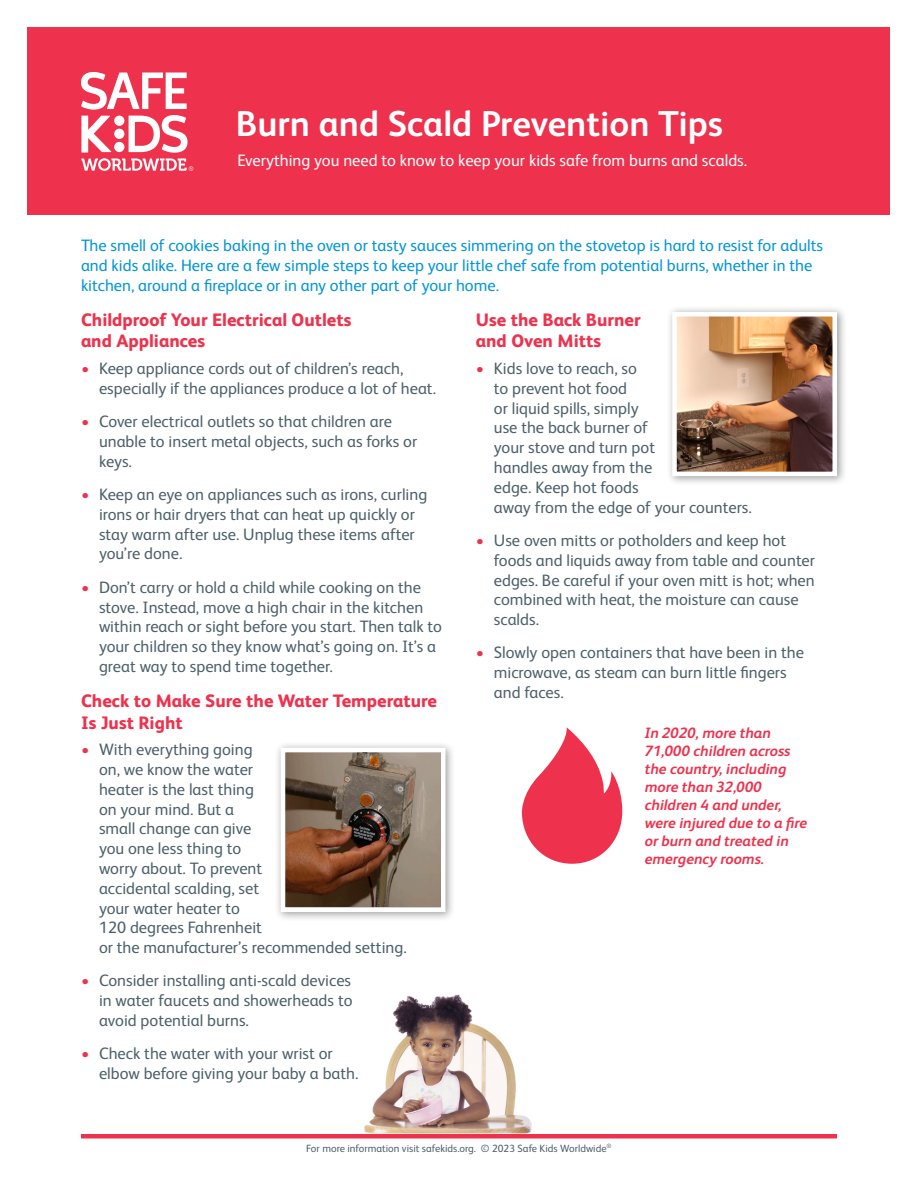
<style>
.page{position:relative;width:918px;height:1188px;background:#fff}
.page>*{position:absolute;margin:0;border:0;box-sizing:border-box;transform-origin:0 0}
.t1{font:700 36px "FS Albert Pro";color:#fff}
.SUBHEAD{font:800 18px/21.6px "FS Albert Pro";color:#ee324d}
.t2{font:16.5px/19.8px "FS Albert Pro";color:#4c606a}
.COLOR_BULLETS__GRAY{font:16.5px/19.8px "FS Albert Pro";color:#0095d9}
.BODY{font:16.5px "FS Albert Pro";color:#fff}
.SUBHEAD-2{font:italic 700 15px/18px "FS Albert Pro";color:#ee324d}
.t3{font:10.5px "FS Albert Pro";color:#4c606a}
.s1{color:#ee324d}
</style>
<div class="page">
<hr style="left:81px;top:1134px;width:756px;height:4px;background:#ee324d">
<div style="left:28px;top:28px;width:862px;height:187px;background:#ee324d"></div>
<div style="left:274px;top:741px;width:181px;height:181px;background:#231f20;opacity:.45"></div>
<img style="left:286px;top:753px;width:155px;height:154px">
<div style="left:281px;top:748px;width:165px;height:164px;border:4px solid #fff"></div>
<div style="left:666px;top:306px;width:181px;height:180px;background:#231f20;opacity:.45"></div>
<img style="left:677px;top:317px;width:155px;height:154px">
<div style="left:672px;top:312px;width:165px;height:164px;border:4px solid #fff"></div>
<img style="left:364px;top:994px;width:168px;height:139px">
<svg style="left:521px;top:727px;width:101px;height:137px"></svg>
<svg style="left:81px;top:72px;width:112px;height:99px"></svg>
<p class="t1" style="left:236px;top:98px;width:488px">Burn and Scald Prevention Tips</p>
<p class="BODY" style="left:237px;top:149px;width:511px">Everything you need to know to keep your kids safe from burns and scalds.</p>
<p class="COLOR_BULLETS__GRAY" style="left:81px;top:234px;width:744px">The smell of cookies baking in the oven or tasty sauces simmering on the stovetop is hard to resist for adults and kids alike. Here are a few simple steps to keep your little chef safe from potential burns, whether in the kitchen, around a fireplace or in any other part of your home.</p>
<p class="SUBHEAD" style="left:81px;top:308px;width:272px">Childproof Your Electrical Outlets and Appliances</p>
<p class="t2" style="left:99px;top:357px;width:339px;text-indent:-18px"><span class="s1">•</span> Keep appliance cords out of children’s reach, especially if the appliances produce a lot of heat.</p>
<p class="t2" style="left:99px;top:410px;width:320px;text-indent:-18px"><span class="s1">•</span> Cover electrical outlets so that children are unable to insert metal objects, such as forks or keys.</p>
<p class="t2" style="left:99px;top:483px;width:330px;text-indent:-18px"><span class="s1">•</span> Keep an eye on appliances such as irons, curling irons or hair dryers that can heat up quickly or stay warm after use. Unplug these items after you’re done.</p>
<p class="t2" style="left:99px;top:576px;width:345px;text-indent:-18px"><span class="s1">•</span> Don’t carry or hold a child while cooking on the stove. Instead, move a high chair in the kitchen within reach or sight before you start. Then talk to your children so they know what’s going on. It’s a great way to spend time together.</p>
<p class="SUBHEAD" style="left:81px;top:689px;width:358px">Check to Make Sure the Water Temperature<br>Is Just Right</p>
<p class="t2" style="left:99px;top:738px;width:309px;text-indent:-18px"><span class="s1">•</span> With everything going<br>on, we know the water<br>heater is the last thing<br>on your mind. But a<br>small change can give<br>you one less thing to<br>worry about. To prevent<br>accidental scalding, set<br>your water heater to<br>120 degrees Fahrenheit<br>or the manufacturer’s recommended setting.</p>
<p class="t2" style="left:99px;top:970px;width:255px;text-align:justify;text-indent:-18px"><span class="s1">•</span> Consider installing anti-scald devices in water faucets and showerheads to avoid potential burns.</p>
<p class="t2" style="left:99px;top:1043px;width:261px;text-indent:-18px"><span class="s1">•</span> Check the water with your wrist or elbow before giving your baby a bath.</p>
<p class="SUBHEAD" style="left:476px;top:308px;width:166px">Use the Back Burner and Oven Mitts</p>
<p class="t2" style="left:494px;top:357px;width:259px;text-indent:-18px"><span class="s1">•</span> Kids love to reach, so<br>to prevent hot food<br>or liquid spills, simply<br>use the back burner of<br>your stove and turn pot<br>handles away from the<br>edge. Keep hot foods<br>away from the edge of your counters.</p>
<p class="t2" style="left:494px;top:529px;width:323px;text-indent:-18px"><span class="s1">•</span> Use oven mitts or potholders and keep hot foods and liquids away from table and counter edges. Be careful if your oven mitt is hot; when combined with heat, the moisture can cause scalds.</p>
<p class="t2" style="left:494px;top:642px;width:312px;text-indent:-18px"><span class="s1">•</span> Slowly open containers that have been in the microwave, as steam can burn little fingers and faces.</p>
<p class="SUBHEAD-2" style="left:645px;top:723px;width:164px">In 2020, more than<br>71,000 children across the country, including more than 32,000 children 4 and under, were injured due to a fire or burn and treated in emergency rooms.</p>
<p class="t3" style="left:306px;top:1140px;width:307px">For more information visit safekids.org. © 2023 Safe Kids Worldwide<sup>®</sup></p>
</div>
